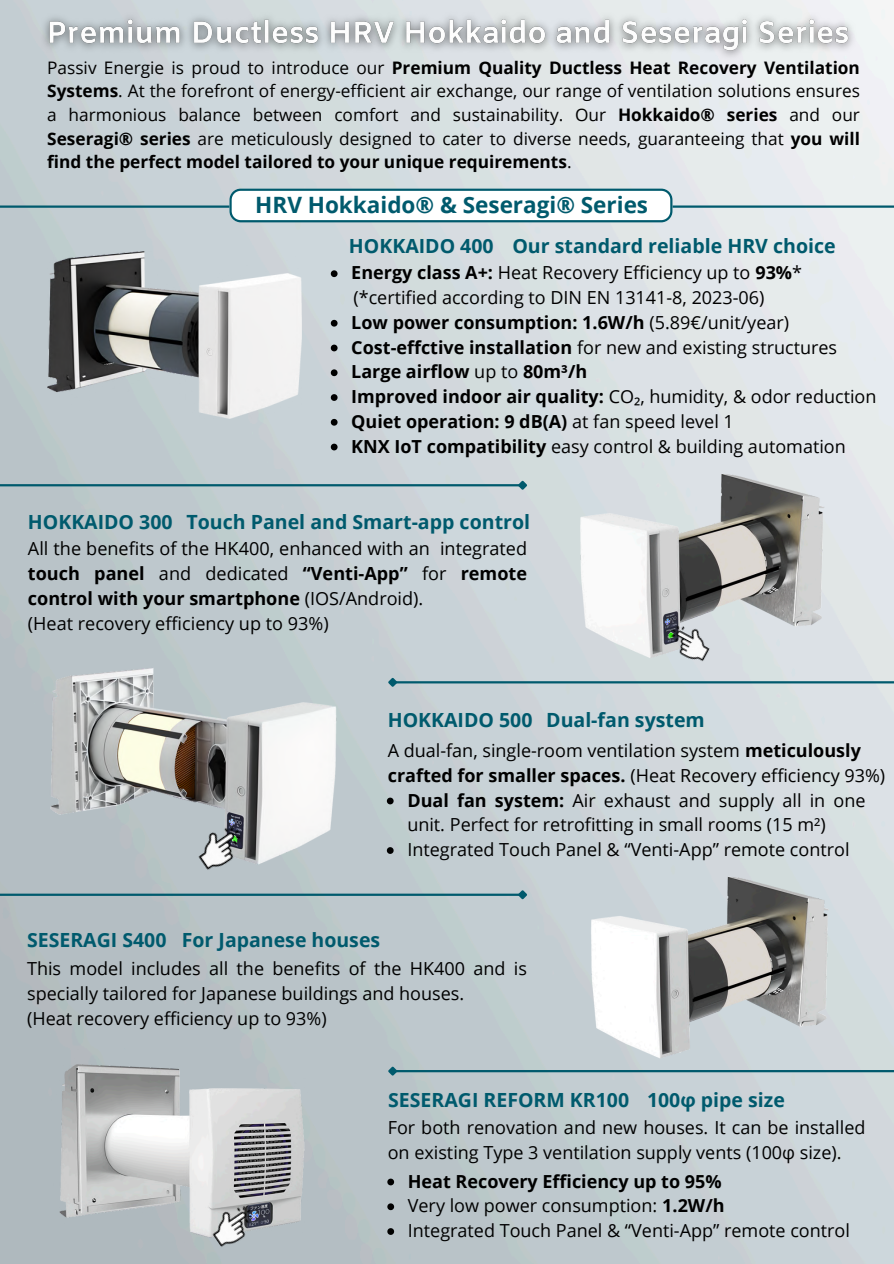
<style>
.page{position:relative;width:894px;height:1264px;background:#fff}
.page>*{position:absolute;margin:0;border:0;box-sizing:border-box;transform-origin:0 0}
.t1{font:700 22.5px "Open Sans";color:#005a6d}
.t2{font:700 19.5px "Open Sans";color:#005a6d}
.t3{font:18px/24.8px "Open Sans";color:#000}
.t4{font:700 18px "Open Sans";color:#000}
.t5{font:17.25px/23.7px "Open Sans";color:#000;text-align:justify}
.s1{font-weight:700}
.s2{font-weight:400}
.s3{font-family:"Noto Sans"}
</style>
<div class="page">
<img style="left:0;top:0;width:893px;height:1263px">
<hr style="left:0;top:484px;width:519px;height:2px;background:#005a6d">
<svg style="left:516px;top:478px;width:13px;height:14px"></svg>
<img style="left:5px;top:1039px;width:335px;height:224px">
<img style="left:577px;top:871px;width:254px;height:217px">
<img style="left:47px;top:252px;width:254px;height:166px">
<img style="left:47px;top:666px;width:293px;height:203px">
<img style="left:577px;top:469px;width:257px;height:220px">
<svg style="left:229px;top:189px;width:443px;height:33px"></svg>
<hr style="left:672px;top:205px;width:221px;height:3px;background:#005a6d">
<hr style="left:0;top:205px;width:229px;height:3px;background:#005a6d">
<hr style="left:0;top:893px;width:519px;height:2px;background:#005a6d">
<svg style="left:516px;top:888px;width:13px;height:13px"></svg>
<hr style="left:395px;top:1069px;width:498px;height:3px;background:#005a6d">
<svg style="left:386px;top:1064px;width:13px;height:13px"></svg>
<hr style="left:395px;top:681px;width:498px;height:2px;background:#005a6d">
<svg style="left:386px;top:675px;width:13px;height:14px"></svg>
<img style="left:657px;top:611px;width:64px;height:64px">
<img style="left:197px;top:1190px;width:71px;height:70px">
<img style="left:182px;top:810px;width:75px;height:75px">
<img style="left:36px;top:7px;width:826px;height:60px">
<svg style="left:331px;top:270px;width:6px;height:7px"></svg>
<svg style="left:331px;top:320px;width:6px;height:6px"></svg>
<svg style="left:331px;top:344px;width:6px;height:7px"></svg>
<svg style="left:331px;top:369px;width:6px;height:7px"></svg>
<svg style="left:331px;top:394px;width:6px;height:7px"></svg>
<svg style="left:331px;top:419px;width:6px;height:6px"></svg>
<svg style="left:331px;top:443px;width:6px;height:7px"></svg>
<svg style="left:387px;top:797px;width:6px;height:7px"></svg>
<svg style="left:387px;top:847px;width:6px;height:6px"></svg>
<svg style="left:387px;top:1178px;width:7px;height:7px"></svg>
<svg style="left:387px;top:1203px;width:7px;height:7px"></svg>
<svg style="left:387px;top:1228px;width:7px;height:6px"></svg>
<p class="t5" style="left:47px;top:55px;width:814px">Passiv Energie is proud to introduce our <span class="s1">Premium Quality Ductless Heat Recovery Ventilation Systems</span>. At the forefront of energy-efficient air exchange, our range of ventilation solutions ensures a harmonious balance between comfort and sustainability. Our <span class="s1">Hokkaido® series</span> and our <span class="s1">Seseragi® series</span> are meticulously designed to cater to diverse needs, guaranteeing that <span class="s1">you will find the perfect model tailored to your unique requirements</span>.</p>
<p class="t1" style="left:255px;top:189px;width:394px">HRV Hokkaido® &amp; Seseragi® Series</p>
<p class="t2" style="left:349px;top:232px;width:146px">HOKKAIDO 400</p>
<h3 class="t2" style="left:512px;top:232px;width:325px">Our standard reliable HRV choice</h3>
<p class="t3" style="left:351px;top:260px;width:452px"><span class="s1">Energy class A+:</span> Heat Recovery Efficiency up to <span class="s1">93%</span>*</p>
<p class="t3" style="left:353px;top:285px;width:412px">(*certified according to DIN EN 13141-8, 2023-06)</p>
<p class="t4" style="left:351px;top:309px;width:439px">Low power consumption: 1.6W/h <span class="s2">(5.89€/unit/year)</span></p>
<p class="t3" style="left:351px;top:334px;width:487px"><span class="s1">Cost-effctive installation</span> for new and existing structures</p>
<h3 class="t4" style="left:351px;top:359px;width:237px">Large airflow <span class="s2">up to</span> 80m³/h</h3>
<h4 class="t3" style="left:351px;top:384px;width:526px"><span class="s1">Improved indoor air quality:</span> CO<span class="s3">₂</span>, humidity, &amp; odor reduction</h4>
<h5 class="t4" style="left:351px;top:408px;width:384px">Quiet operation: 9 dB(A) <span class="s2">at fan speed level 1</span></h5>
<p class="t3" style="left:351px;top:433px;width:496px"><span class="s1">KNX IoT compatibility</span> easy control &amp; building automation</p>
<p class="t2" style="left:28px;top:508px;width:146px">HOKKAIDO 300</p>
<h3 class="t2" style="left:186px;top:508px;width:345px">Touch Panel and Smart-app control</h3>
<h5 class="t3" style="left:28px;top:536px;width:500px">All the benefits of the HK400, enhanced with an integrated <span class="s1">touch panel</span> and dedicated <span class="s1">“Venti-App”</span> for <span class="s1">remote control with your smartphone</span> (IOS/Android).<br>(Heat recovery efficiency up to 93%)</h5>
<p class="t2" style="left:387px;top:706px;width:146px">HOKKAIDO 500</p>
<h5 class="t2" style="left:546px;top:706px;width:160px">Dual-fan system</h5>
<p class="t3" style="left:387px;top:738px;width:499px">A dual-fan, single-room ventilation system <span class="s1">meticulously crafted for smaller spaces.</span> (Heat Recovery efficiency 93%)</p>
<h4 class="t2" style="left:27px;top:926px;width:141px">SESERAGI S400</h4>
<h4 class="t2" style="left:182px;top:926px;width:200px">For Japanese houses</h4>
<p class="t3" style="left:407px;top:787px;width:459px"><span class="s1">Dual fan system:</span> Air exhaust and supply all in one unit. Perfect for retrofitting in small rooms (15 m²)</p>
<h4 class="t3" style="left:407px;top:836px;width:443px">Integrated Touch Panel &amp; “Venti-App” remote control</h4>
<p class="t3" style="left:27px;top:956px;width:501px">This model includes all the benefits of the HK400 and is specially tailored for Japanese buildings and houses.<br>(Heat recovery efficiency up to 93%)</p>
<h3 class="t2" style="left:646px;top:1085px;width:139px">100φ pipe size</h3>
<h5 class="t3" style="left:387px;top:1114px;width:479px">For both renovation and new houses. It can be installed on existing Type 3 ventilation supply vents (100φ size).</h5>
<p class="t4" style="left:407px;top:1168px;width:315px">Heat Recovery Efficiency up to 95%</p>
<p class="t3" style="left:407px;top:1192px;width:318px">Very low power consumption: <span class="s1">1.2W/h</span></p>
<p class="t3" style="left:407px;top:1217px;width:443px">Integrated Touch Panel &amp; “Venti-App” remote control</p>
<p class="t2" style="left:388px;top:1086px;width:242px">SESERAGI REFORM KR100</p>
</div>
